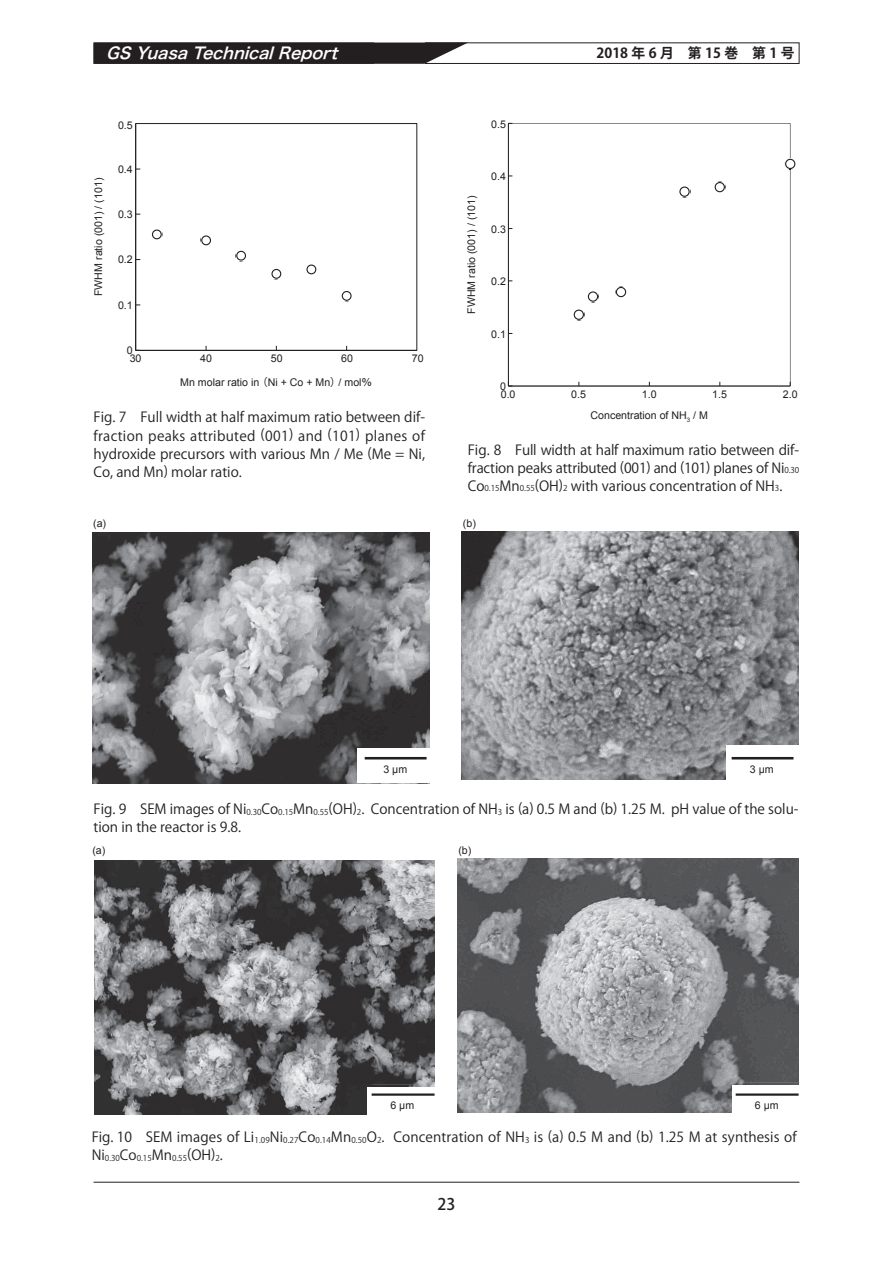
<style>
.page{position:relative;width:893px;height:1263px;background:#fff}
.page>*{position:absolute;margin:0;border:0;box-sizing:border-box;transform-origin:0 0}
.t1{font:italic 15.9px "Hira Kaku Pro W6";color:#fff}
.t2{font:500 15.9px "Koz Go Pr 6 N";color:#231f20}
.t3{font:13.8px/18.1px "Koz Go Pr 6 N";color:#231f20;text-align:justify}
.t4{font:700 13.8px "Koz Go Pr 6 N";color:#231f20}
.t5{font:10.65px "Arial";color:#231f20}
.t6{font:8.1px "Koz Go Pr 6 N";color:#231f20}
.s1{font-family:"Koz Go Pr 6 N";font-weight:500}
.s2{font-size:8.1px}
.s3{font-size:13.8px}
</style>
<div class="page">
<hr style="left:94px;top:1182px;width:705px;height:1px;background:#231f20">
<div style="left:97px;top:43px;width:366px;height:21px;background:#231f20"></div>
<div style="left:94px;top:43px;width:280px;height:21px;border:2px solid #231f20"></div>
<div style="left:425px;top:43px;width:374px;height:21px;border:1px solid #231f20"></div>
<div style="left:135px;top:123px;width:282px;height:228px;border:1px solid #231f20"></div>
<hr style="left:135px;top:124px;width:1px;height:226px;background:#231f20">
<hr style="left:136px;top:350px;width:281px;height:1px;background:#231f20">
<svg style="left:152px;top:231px;width:10px;height:9px"></svg>
<div style="left:152px;top:229px;width:10px;height:10px;border:1px solid #231f20;border-radius:50%"></div>
<svg style="left:306px;top:266px;width:11px;height:9px"></svg>
<div style="left:306px;top:264px;width:10px;height:10px;border:1px solid #231f20;border-radius:50%"></div>
<div style="left:342px;top:291px;width:10px;height:10px;border:1px solid #231f20;border-radius:50%"></div>
<svg style="left:273px;top:269px;width:9px;height:10px"></svg>
<div style="left:271px;top:269px;width:10px;height:10px;border:1px solid #231f20;border-radius:50%"></div>
<svg style="left:201px;top:237px;width:10px;height:9px"></svg>
<div style="left:201px;top:235px;width:10px;height:10px;border:1px solid #231f20;border-radius:50%"></div>
<div style="left:236px;top:251px;width:10px;height:10px;border:1px solid #231f20;border-radius:50%"></div>
<svg style="left:509px;top:123px;width:281px;height:263px"></svg>
<hr style="left:508px;top:123px;width:1px;height:263px;background:#231f20">
<hr style="left:508px;top:386px;width:282px;height:1px;background:#231f20">
<svg style="left:508px;top:382px;width:4px;height:5px"></svg>
<svg style="left:573px;top:309px;width:11px;height:11px"></svg>
<div style="left:574px;top:310px;width:10px;height:10px;border:1px solid #231f20;border-radius:50%"></div>
<svg style="left:587px;top:291px;width:11px;height:11px"></svg>
<div style="left:588px;top:291px;width:10px;height:11px;border:1px solid #231f20;border-radius:50%"></div>
<div style="left:615px;top:287px;width:11px;height:10px;background:#fff"></div>
<div style="left:616px;top:287px;width:10px;height:10px;border:1px solid #231f20;border-radius:50%"></div>
<svg style="left:679px;top:186px;width:11px;height:11px"></svg>
<div style="left:679px;top:187px;width:11px;height:10px;border:1px solid #231f20;border-radius:50%"></div>
<svg style="left:714px;top:182px;width:11px;height:11px"></svg>
<div style="left:715px;top:182px;width:10px;height:10px;border:1px solid #231f20;border-radius:50%"></div>
<svg style="left:785px;top:158px;width:11px;height:11px"></svg>
<div style="left:785px;top:159px;width:10px;height:10px;border:1px solid #231f20;border-radius:50%"></div>
<img style="left:93px;top:533px;width:337px;height:250px">
<div style="left:358px;top:749px;width:72px;height:34px;background:#fff"></div>
<hr style="left:365px;top:757px;width:62px;height:2px;background:#231f20">
<img style="left:462px;top:531px;width:337px;height:249px">
<div style="left:727px;top:746px;width:72px;height:34px;background:#fff"></div>
<hr style="left:732px;top:757px;width:61px;height:2px;background:#231f20">
<img style="left:457px;top:858px;width:342px;height:254px">
<img style="left:94px;top:860px;width:340px;height:255px">
<div style="left:367px;top:1087px;width:68px;height:28px;background:#fff"></div>
<hr style="left:372px;top:1093px;width:63px;height:3px;background:#231f20">
<div style="left:732px;top:1085px;width:68px;height:28px;background:#fff"></div>
<hr style="left:736px;top:1093px;width:63px;height:3px;background:#231f20">
<p class="t1" style="left:106px;top:39px;width:240px">GSYuasaTechnicalReport</p>
<p class="t4" style="left:597px;top:46px;width:199px">2018 年 6 月　第 15 巻　第 1 号</p>
<p class="t5" style="left:91px;top:296px;width:120px;rotate:-90deg">FWHM ratio (001) / (101)</p>
<p class="t5" style="left:118px;top:118px;width:16px">0.5</p>
<p class="t5" style="left:118px;top:162px;width:16px">0.4</p>
<p class="t5" style="left:118px;top:208px;width:16px">0.3</p>
<p class="t5" style="left:118px;top:252px;width:16px">0.2</p>
<p class="t5" style="left:118px;top:298px;width:16px">0.1</p>
<p class="t5" style="left:127px;top:343px;width:7px">0</p>
<p class="t5" style="left:130px;top:351px;width:13px">30</p>
<p class="t5" style="left:200px;top:351px;width:13px">40</p>
<p class="t5" style="left:271px;top:351px;width:13px">50</p>
<p class="t5" style="left:341px;top:351px;width:13px">60</p>
<p class="t5" style="left:412px;top:351px;width:13px">70</p>
<p class="t5" style="left:180px;top:375px;width:193px">Mn molar ratio in <span class="s1">（</span>Ni + Co + Mn<span class="s1">）</span>/ mol<span class="s1">％</span></p>
<p class="t3" style="left:94px;top:409px;width:333px">Fig. 7　Full width at half maximum ratio between dif&shy;fraction peaks attributed (001) and (101) planes of hydroxide precursors with various Mn / Me (Me = Ni, Co, and Mn) molar ratio.</p>
<p class="t5" style="left:491px;top:117px;width:16px">0.5</p>
<p class="t5" style="left:465px;top:314px;width:120px;rotate:-90deg">FWHM ratio (001) / (101)</p>
<p class="t5" style="left:491px;top:169px;width:16px">0.4</p>
<p class="t5" style="left:491px;top:222px;width:16px">0.3</p>
<p class="t5" style="left:491px;top:274px;width:16px">0.2</p>
<p class="t5" style="left:491px;top:327px;width:16px">0.1</p>
<p class="t5" style="left:500px;top:379px;width:7px">0</p>
<p class="t5" style="left:501px;top:387px;width:16px">0.0</p>
<p class="t5" style="left:571px;top:387px;width:16px">0.5</p>
<p class="t5" style="left:642px;top:387px;width:16px">1.0</p>
<p class="t5" style="left:712px;top:387px;width:16px">1.5</p>
<p class="t5" style="left:783px;top:387px;width:16px">2.0</p>
<p class="t5" style="left:591px;top:409px;width:119px">Concentration of NH<sub>3</sub> / M</p>
<p class="t3" style="left:468px;top:441px;width:333px">Fig. 8　Full width at half maximum ratio between dif&shy;fraction peaks attributed (001) and (101) planes of Ni<span class="s2">0.30<br></span>Co<span class="s2">0.15</span>Mn<span class="s2">0.55</span>(OH)<span class="s2">2</span> with various concentration of NH<span class="s2">3</span>.</p>
<p class="t5" style="left:93px;top:516px;width:14px">(a)</p>
<p class="t5" style="left:463px;top:516px;width:14px">(b)</p>
<p class="t5" style="left:383px;top:762px;width:25px">3 μm</p>
<p class="t5" style="left:750px;top:762px;width:25px">3 μm</p>
<p class="t3" style="left:94px;top:800px;width:706px">Fig. 9　SEM images of Ni<span class="s2">0.30</span>Co<span class="s2">0.15</span>Mn<span class="s2">0.55</span>(OH)<span class="s2">2</span>. Concentration of NH<span class="s2">3</span> is (a) 0.5 M and (b) 1.25 M. pH value of the solu&shy;tion in the reactor is 9.8.</p>
<p class="t5" style="left:92px;top:843px;width:14px">(a)</p>
<p class="t5" style="left:458px;top:843px;width:14px">(b)</p>
<p class="t5" style="left:390px;top:1098px;width:25px">6 μm</p>
<p class="t5" style="left:755px;top:1098px;width:25px">6 μm</p>
<p class="t3" style="left:92px;top:1128px;width:707px">Fig. 10 SEM images of Li<span class="s2">1.09</span>Ni<span class="s2">0.27</span>Co<span class="s2">0.14</span>Mn<span class="s2">0.50</span>O<span class="s2">2</span>. Concentration of NH<span class="s2">3</span> is (a) 0.5 M and (b) 1.25 M at synthesis of</p>
<p class="t6" style="left:92px;top:1153px;width:133px"><span class="s3">Ni</span>0.30<span class="s3">Co</span>0.15<span class="s3">Mn</span>0.55<sup>(</sup><span class="s3">OH</span><sup>)</sup>2<span class="s3">.</span></p>
<p class="t2" style="left:437px;top:1195px;width:19px">23</p>
</div>
